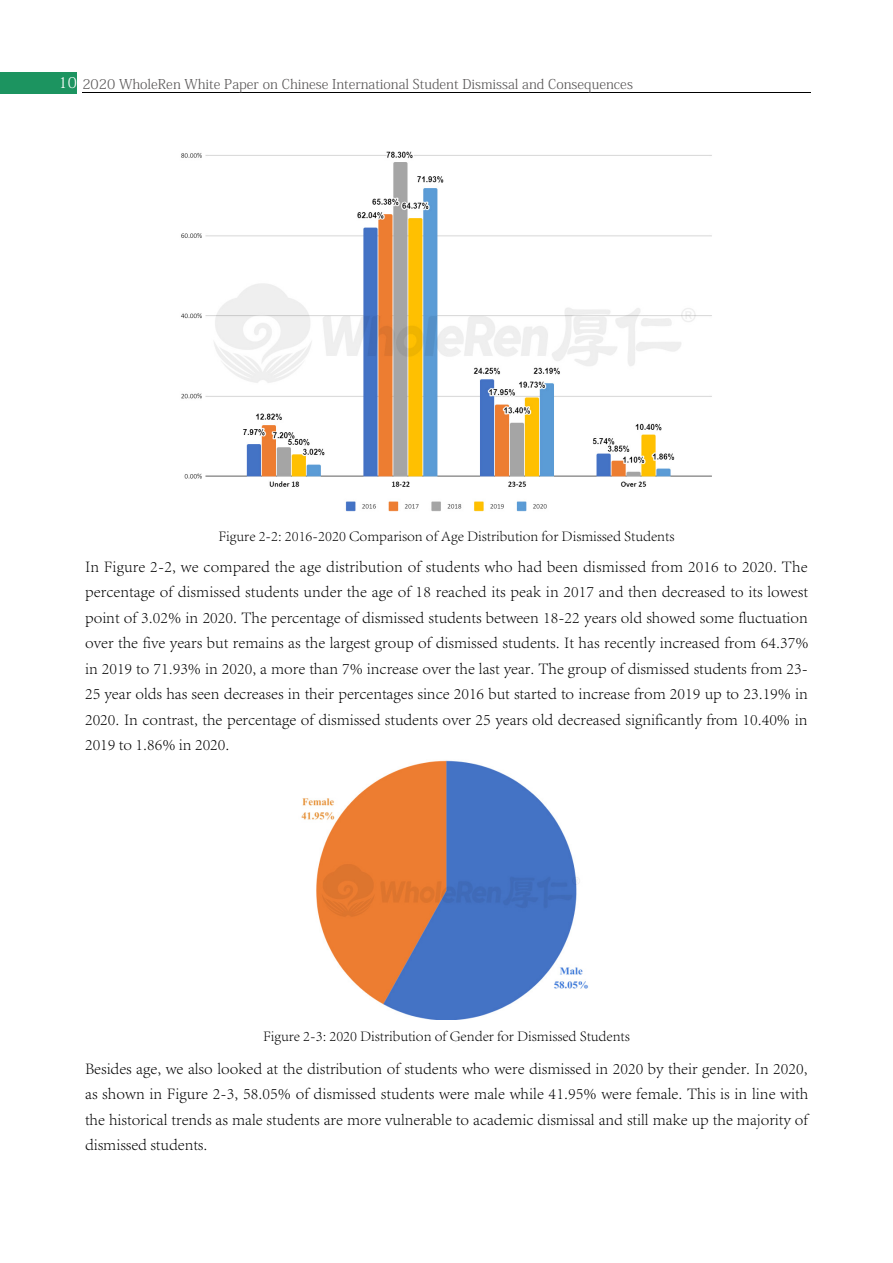
<style>
.page{position:relative;width:893px;height:1263px;background:#fff}
.page>*{position:absolute;margin:0;border:0;box-sizing:border-box;transform-origin:0 0}
.t1{font:300 16.5px/25.5px "Adobe Song Std";color:#000;text-align:justify}
.t2{font:300 15px "Adobe Song Std";color:#000}
.t3{font:13.5px "Adobe Fangsong Std";color:#595757}
.s1{font-size:15px;color:#fff}
</style>
<div class="page">
<div style="left:0;top:72px;width:77px;height:21px;background:#1c9460"></div>
<hr style="left:82px;top:93px;width:728px;height:1px;background:#000">
<img style="left:181px;top:151px;width:531px;height:361px">
<img style="left:301px;top:760px;width:287px;height:259px">
<p class="t3" style="left:59px;top:75px;width:576px"><span class="s1">10</span> 2020 WholeRen White Paper on Chinese International Student Dismissal and Consequences</p>
<p class="t2" style="left:219px;top:528px;width:457px">Figure 2-2: 2016-2020 Comparison of Age Distribution for Dismissed Students</p>
<p class="t1" style="left:85px;top:554px;width:725px">In Figure 2-2, we compared the age distribution of students who had been dismissed from 2016 to 2020. The percentage of dismissed students under the age of 18 reached its peak in 2017 and then decreased to its lowest point of 3.02% in 2020. The percentage of dismissed students between 18-22 years old showed some fluctuation over the five years but remains as the largest group of dismissed students. It has recently increased from 64.37% in 2019 to 71.93% in 2020, a more than 7% increase over the last year. The group of dismissed students from 23- 25 year olds has seen decreases in their percentages since 2016 but started to increase from 2019 up to 23.19% in 2020. In contrast, the percentage of dismissed students over 25 years old decreased significantly from 10.40% in 2019 to 1.86% in 2020.</p>
<p class="t2" style="left:263px;top:1028px;width:368px">Figure 2-3: 2020 Distribution of Gender for Dismissed Students</p>
<p class="t1" style="left:85px;top:1056px;width:725px">Besides age, we also looked at the distribution of students who were dismissed in 2020 by their gender. In 2020, as shown in Figure 2-3, 58.05% of dismissed students were male while 41.95% were female. This is in line with the historical trends as male students are more vulnerable to academic dismissal and still make up the majority of dismissed students.</p>
</div>
